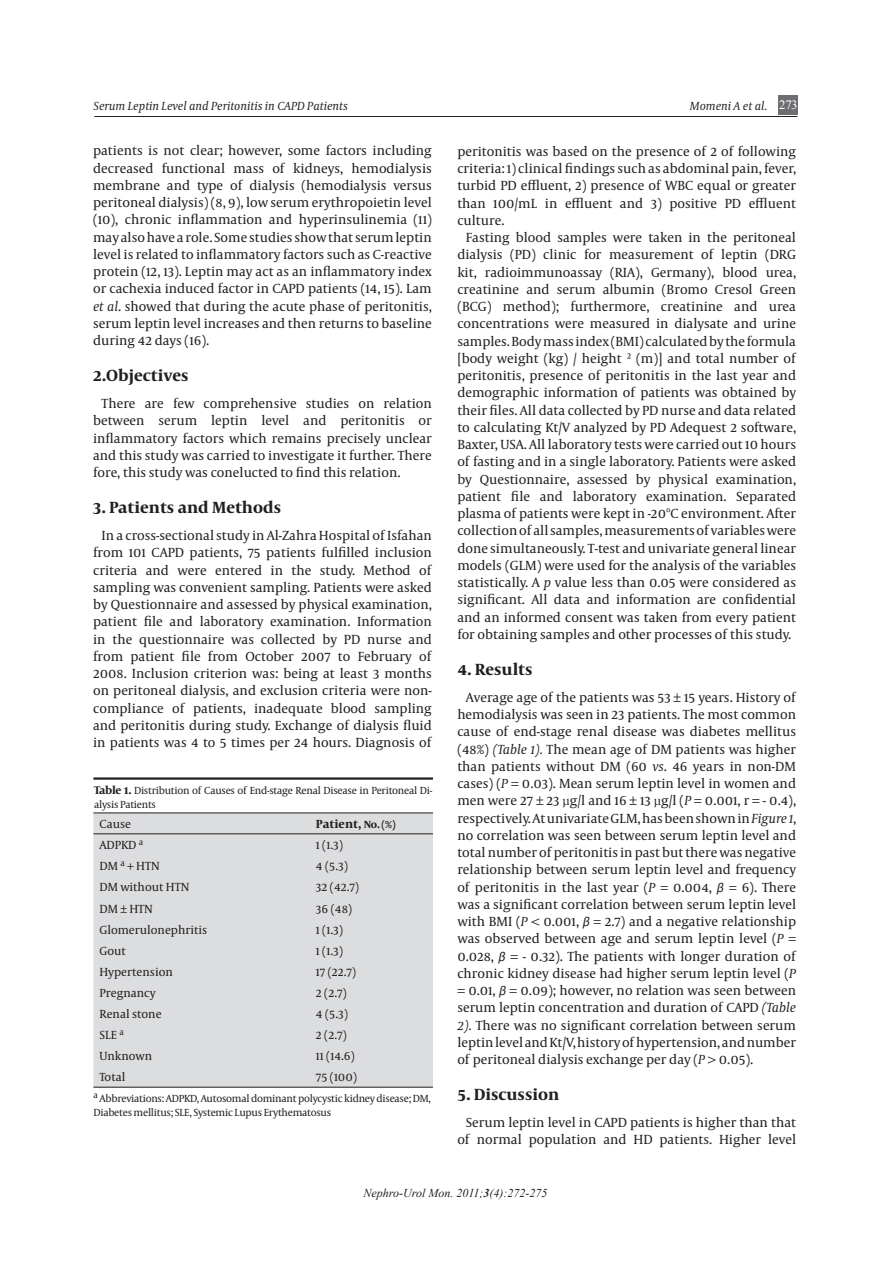
<style>
.page{position:relative;width:893px;height:1263px;background:#fff}
.page>*{position:absolute;margin:0;border:0;box-sizing:border-box;transform-origin:0 0}
.t1{font:700 16.5px "Capitolium News";color:#231f20}
.t2{font:13.5px/17.2px "Capitolium News";color:#231f20;text-align:justify}
.t3{font:12px "Capitolium News";color:#231f20}
.t4{font:italic 12px "Capitolium News";color:#231f20}
.t5{font:italic 12px "Times New Roman";color:#231f20}
.t6{font:700 12px "Capitolium News";color:#231f20}
.t7{font:10.5px/13.5px "Capitolium News";letter-spacing:-.025em;color:#231f20}
.s1{font-family:"Times New Roman";font-style:normal;font-size:12.75px;color:#fff}
.s2{font-style:italic}
.s3{font-weight:700;font-size:11.25px}
.s4{font-size:10.5px}
.s5{font-weight:700}
</style>
<div class="page">
<hr style="left:94px;top:116px;width:703px;height:1px;background:#231f20">
<div style="left:778px;top:95px;width:20px;height:20px;background:#6d6e71"></div>
<div style="left:93px;top:814px;width:340px;height:273px;background:#dcdddf"></div>
<hr style="left:93px;top:813px;width:340px;height:1px;background:#231f20">
<hr style="left:93px;top:833px;width:340px;height:1px;background:#231f20">
<hr style="left:93px;top:1087px;width:340px;height:1px;background:#231f20">
<hr style="left:93px;top:777px;width:340px;height:3px;background:#231f20">
<p class="t4" style="left:94px;top:101px;width:256px">Serum Leptin Level and Peritonitis in CAPD Patients</p>
<p class="t4" style="left:690px;top:101px;width:109px">Momeni A et al. <span class="s1">273</span></p>
<p class="t2" style="left:93px;top:143px;width:340px">patients is not clear; however, some factors including decreased functional mass of kidneys, hemodialysis membrane and type of dialysis (hemodialysis versus peritoneal dialysis) (8, 9), low serum erythropoietin level (10), chronic inflammation and hyperinsulinemia (11) may also have a role. Some studies show that serum leptin level is related to inflammatory factors such as C-reactive protein (12, 13). Leptin may act as an inflammatory index or cachexia induced factor in CAPD patients (14, 15). Lam <span class="s2">et al</span>. showed that during the acute phase of peritonitis, serum leptin level increases and then returns to baseline during 42 days (16).</p>
<p class="t1" style="left:93px;top:369px;width:97px">2.Objectives</p>
<p class="t2" style="left:93px;top:396px;width:340px;text-indent:9px">There are few comprehensive studies on relation between serum leptin level and peritonitis or inflammatory factors which remains precisely unclear and this study was carried to investigate it further. There fore, this study was conelucted to find this relation.</p>
<p class="t1" style="left:93px;top:501px;width:189px">3. Patients and Methods</p>
<p class="t2" style="left:93px;top:528px;width:340px;text-indent:9px">In a cross-sectional study in Al-Zahra Hospital of Isfahan from 101 CAPD patients, 75 patients fulfilled inclusion criteria and were entered in the study. Method of sampling was convenient sampling. Patients were asked by Questionnaire and assessed by physical examination, patient file and laboratory examination. Information in the questionnaire was collected by PD nurse and from patient file from October 2007 to February of 2008. Inclusion criterion was: being at least 3 months on peritoneal dialysis, and exclusion criteria were non&shy;compliance of patients, inadequate blood sampling and peritonitis during study. Exchange of dialysis fluid in patients was 4 to 5 times per 24 hours. Diagnosis of</p>
<p class="t2" style="left:457px;top:144px;width:340px">peritonitis was based on the presence of 2 of following criteria: 1) clinical findings such as abdominal pain, fever, turbid PD effluent, 2) presence of WBC equal or greater than 100/mL in effluent and 3) positive PD effluent culture.</p>
<p class="t2" style="left:457px;top:230px;width:340px;text-indent:9px">Fasting blood samples were taken in the peritoneal dialysis (PD) clinic for measurement of leptin (DRG kit, radioimmunoassay (RIA), Germany), blood urea, creatinine and serum albumin (Bromo Cresol Green (BCG) method); furthermore, creatinine and urea concentrations were measured in dialysate and urine samples.Body mass index (BMI) calculated by the formula [body weight (kg) / height ² (m)] and total number of peritonitis, presence of peritonitis in the last year and demographic information of patients was obtained by their files. All data collected by PD nurse and data related to calculating Kt/V analyzed by PD Adequest 2 software, Baxter, USA. All laboratory tests were carried out 10 hours of fasting and in a single laboratory. Patients were asked by Questionnaire, assessed by physical examination, patient file and laboratory examination. Separated plasma of patients were kept in -20ºC environment. After collection of all samples, measurements of variables were done simultaneously. T-test and univariate general linear models (GLM) were used for the analysis of the variables statistically. A <span class="s2">p</span> value less than 0.05 were considered as significant. All data and information are confidential and an informed consent was taken from every patient for obtaining samples and other processes of this study.</p>
<p class="t1" style="left:457px;top:663px;width:77px">4. Results</p>
<p class="t2" style="left:457px;top:690px;width:340px;text-indent:9px">Average age of the patients was 53 ± 15 years. History of hemodialysis was seen in 23 patients. The most common cause of end-stage renal disease was diabetes mellitus (48%) <span class="s2">(Table 1).</span> The mean age of DM patients was higher than patients without DM (60 <span class="s2">vs</span>. 46 years in non-DM cases) (<span class="s2">P</span> = 0.03). Mean serum leptin level in women and men were 27 ± 23 μg/l and 16 ± 13 μg/l (<span class="s2">P</span> = 0.001, r = - 0.4), respectively. At univariate GLM, has been shown in <span class="s2">Figure 1</span>, no correlation was seen between serum leptin level and total number of peritonitis in past but there was negative relationship between serum leptin level and frequency of peritonitis in the last year (<span class="s2">P</span> = 0.004,</p>
<p class="t7" style="left:94px;top:785px;width:340px"><span class="s3">Table 1.</span> Distribution of Causes of End-stage Renal Disease in Peritoneal Di&shy;alysis Patients</p>
<p class="t3" style="left:99px;top:819px;width:33px">Cause</p>
<p class="t6" style="left:316px;top:819px;width:81px">Patient, <span class="s4">No. (%)</span></p>
<p class="t3" style="left:99px;top:840px;width:45px">ADPKD <sup>a</sup></p>
<p class="t3" style="left:316px;top:840px;width:28px">1 (1.3)</p>
<p class="t3" style="left:99px;top:861px;width:62px">DM <sup>a</sup> + HTN</p>
<p class="t3" style="left:316px;top:861px;width:33px">4 (5.3)</p>
<p class="t3" style="left:99px;top:882px;width:92px">DM without HTN</p>
<p class="t3" style="left:316px;top:882px;width:45px">32 (42.7)</p>
<p class="t3" style="left:99px;top:904px;width:55px">DM ± HTN</p>
<p class="t3" style="left:316px;top:904px;width:38px">36 (48)</p>
<p class="t3" style="left:99px;top:925px;width:109px">Glomerulonephritis</p>
<p class="t3" style="left:316px;top:925px;width:28px">1 (1.3)</p>
<p class="t3" style="left:99px;top:946px;width:28px">Gout</p>
<p class="t3" style="left:316px;top:946px;width:28px">1 (1.3)</p>
<p class="t3" style="left:99px;top:967px;width:75px">Hypertension</p>
<p class="t3" style="left:316px;top:967px;width:42px">17 (22.7)</p>
<p class="t3" style="left:99px;top:988px;width:58px">Pregnancy</p>
<p class="t3" style="left:316px;top:988px;width:32px">2 (2.7)</p>
<p class="t3" style="left:99px;top:1009px;width:64px">Renal stone</p>
<p class="t3" style="left:316px;top:1009px;width:33px">4 (5.3)</p>
<p class="t3" style="left:99px;top:1030px;width:26px">SLE <sup>a</sup></p>
<p class="t3" style="left:316px;top:1030px;width:32px">2 (2.7)</p>
<p class="t3" style="left:99px;top:1051px;width:54px">Unknown</p>
<p class="t3" style="left:316px;top:1051px;width:40px">11 (14.6)</p>
<p class="t3" style="left:99px;top:1073px;width:27px">Total</p>
<p class="t3" style="left:316px;top:1073px;width:43px">75 (100)</p>
<p class="t2" style="left:457px;top:880px;width:340px;text-indent:272px">= 6). There was a significant correlation between serum leptin level with BMI (<span class="s2">P</span> &lt; 0.001, = 2.7) and a negative relationship was observed between age and serum leptin level (<span class="s2">P</span> = 0.028, = - 0.32). The patients with longer duration of chronic kidney disease had higher serum leptin level (<span class="s2">P </span>= 0.01, = 0.09); however, no relation was seen between serum leptin concentration and duration of CAPD <span class="s2">(Table 2).</span> There was no significant correlation between serum leptin level and Kt/V, history of hypertension, and number of peritoneal dialysis exchange per day (<span class="s2">P</span> &gt; 0.05).</p>
<p class="t1" style="left:457px;top:1088px;width:104px">5. Discussion</p>
<p class="t2" style="left:457px;top:1115px;width:340px;text-align:right">Serum leptin level in CAPD patients is higher than that of normal population and HD patients. Higher level</p>
<p class="t7" style="left:93px;top:1093px;width:339px"><sup>a</sup> Abbreviations: ADPKD, Autosomal dominant polycystic kidney disease; DM,<br>Diabetes mellitus; SLE, Systemic Lupus Erythematosus</p>
<p class="t5" style="left:364px;top:1186px;width:185px">Nephro-Urol Mon. 2011;<span class="s5">3</span>(4):272-275</p>
</div>
